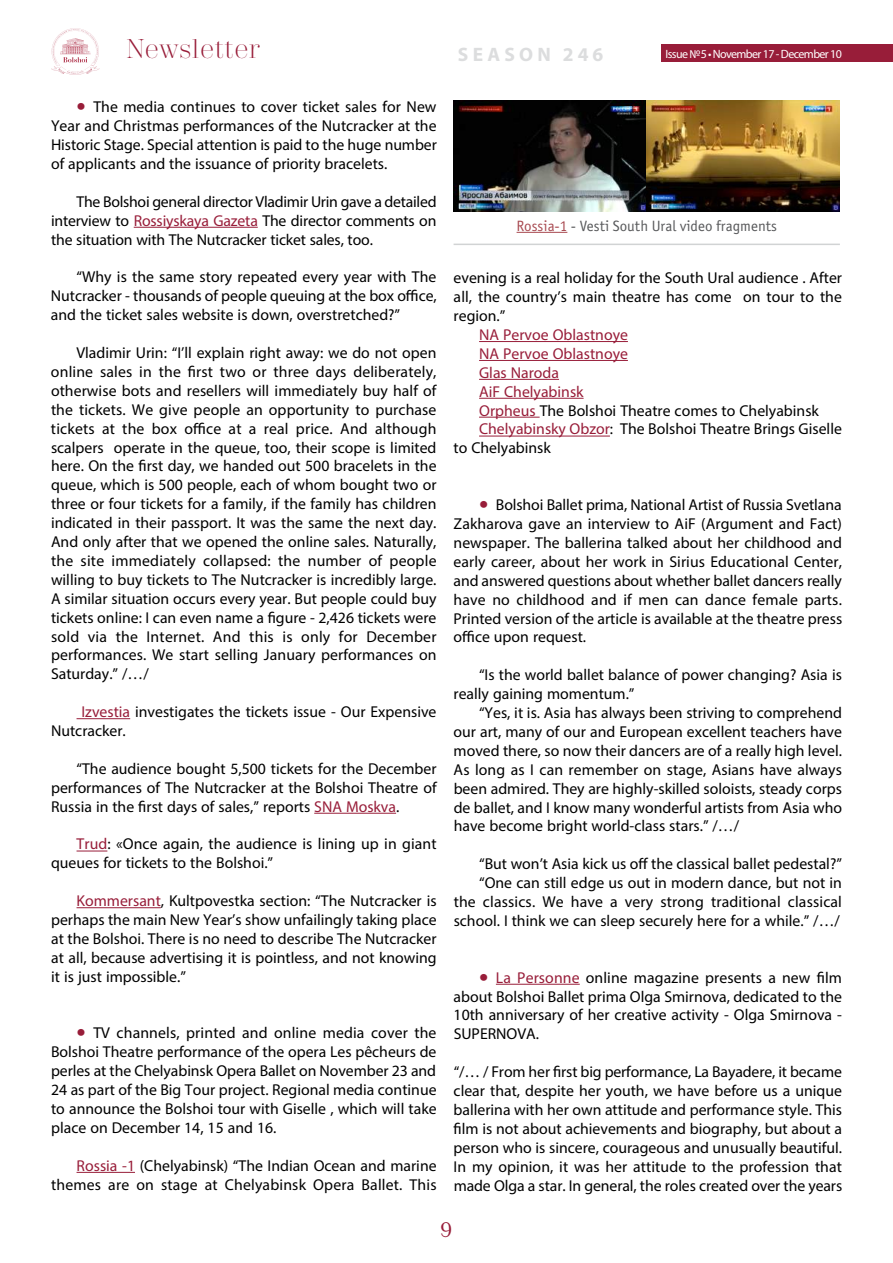
<style>
.page{position:relative;width:893px;height:1263px;background:#fff}
.page>*{position:absolute;margin:0;border:0;box-sizing:border-box;transform-origin:0 0}
.t1{font:300 27px "Trivia Serif";color:#981d39}
.t2{font:21px "Trivia Serif 10 Demo";color:#981d39}
.t3{font:700 19.5px "Myriad Pro";letter-spacing:.22em;color:#dcddde}
.t4{font:15.75px/18.9px "Myriad Pro";color:#000;text-align:justify}
.t5{font:15.75px "Myriad Pro";color:#981d39}
.t6{font:15px "Officina Sans Book ITC";color:#58595b}
.t7{font:12px "Myriad Pro";letter-spacing:-.05em;color:#fff}
.s1{font-size:33px;color:#981d39}
.s2{color:#981d39}
.s3{color:#a84a51}
</style>
<div class="page">
<div style="left:661px;top:45px;width:232px;height:17px;background:#981d39"></div>
<svg style="left:51px;top:28px;width:49px;height:47px"></svg>
<hr style="left:134px;top:227px;width:124px;height:1px;background:#981d39">
<hr style="left:77px;top:718px;width:53px;height:1px;background:#981d39">
<hr style="left:314px;top:813px;width:82px;height:1px;background:#981d39">
<hr style="left:77px;top:851px;width:30px;height:1px;background:#981d39">
<hr style="left:77px;top:907px;width:84px;height:1px;background:#981d39">
<hr style="left:77px;top:1172px;width:58px;height:1px;background:#981d39">
<hr style="left:479px;top:341px;width:149px;height:1px;background:#981d39">
<hr style="left:479px;top:360px;width:149px;height:1px;background:#981d39">
<hr style="left:479px;top:379px;width:80px;height:1px;background:#981d39">
<hr style="left:479px;top:398px;width:105px;height:1px;background:#981d39">
<hr style="left:479px;top:417px;width:61px;height:1px;background:#981d39">
<hr style="left:479px;top:436px;width:131px;height:1px;background:#981d39">
<hr style="left:496px;top:984px;width:84px;height:1px;background:#981d39">
<img style="left:454px;top:100px;width:386px;height:112px">
<hr style="left:454px;top:244px;width:386px;height:1px;background:#d1d3d4">
<hr style="left:517px;top:232px;width:50px;height:1px;background:#a84a51">
<h1 class="t1" style="left:126px;top:35px;width:135px">Newsletter</h1>
<p class="t7" style="left:665px;top:46px;width:178px">Issue №5 • November 17 - December 10</p>
<p class="t3" style="left:458px;top:41px;width:147px">SEASON 246</p>
<p class="t4" style="left:51px;top:97px;width:387px;text-indent:25px"><span class="s1">•</span> The media continues to cover ticket sales for New Year and Christmas performances of the Nutcracker at the Historic Stage. Special attention is paid to the huge number of applicants and the issuance of priority bracelets.</p>
<p class="t4" style="left:51px;top:192px;width:387px;text-indent:26px">The Bolshoi general director Vladimir Urin gave a detailed interview to <span class="s2">Rossiyskaya Gazeta</span> The director comments on the situation with The Nutcracker ticket sales, too.</p>
<p class="t4" style="left:51px;top:267px;width:387px;text-indent:26px">“Why is the same story repeated every year with The Nutcracker - thousands of people queuing at the box office, and the ticket sales website is down, overstretched?”</p>
<p class="t4" style="left:51px;top:343px;width:387px;text-indent:25px">Vladimir Urin: “I’ll explain right away: we do not open online sales in the first two or three days deliberately, otherwise bots and resellers will immediately buy half of the tickets. We give people an opportunity to purchase tickets at the box office at a real price. And although scalpers operate in the queue, too, their scope is limited here. On the first day, we handed out 500 bracelets in the queue, which is 500 people, each of whom bought two or three or four tickets for a family, if the family has children indicated in their passport. It was the same the next day.<br>And only after that we opened the online sales. Naturally, the site immediately collapsed: the number of people willing to buy tickets to The Nutcracker is incredibly large.<br>A similar situation occurs every year. But people could buy tickets online: I can even name a figure - 2,426 tickets were sold via the Internet. And this is only for December performances. We start selling January performances on Saturday.” /…/</p>
<p class="t4" style="left:51px;top:702px;width:387px;text-indent:30px"><span class="s2">Izvestia</span> investigates the tickets issue - Our Expensive<br>Nutcracker.</p>
<p class="t4" style="left:51px;top:759px;width:387px;text-indent:25px">“The audience bought 5,500 tickets for the December performances of The Nutcracker at the Bolshoi Theatre of Russia in the first days of sales,” reports <span class="s2">SNA Moskva</span>.</p>
<p class="t4" style="left:51px;top:834px;width:387px;text-indent:25px"><span class="s2">Trud</span>: «Once again, the audience is lining up in giant queues for tickets to the Bolshoi.”</p>
<p class="t4" style="left:51px;top:891px;width:387px;text-indent:25px"><span class="s2">Kommersant</span>, Kultpovestka section: “The Nutcracker is perhaps the main New Year’s show unfailingly taking place at the Bolshoi. There is no need to describe The Nutcracker at all, because advertising it is pointless, and not knowing it is just impossible.”</p>
<p class="t4" style="left:51px;top:1023px;width:387px;text-indent:26px"><span class="s1">•</span> TV channels, printed and online media cover the Bolshoi Theatre performance of the opera Les pêcheurs de perles at the Chelyabinsk Opera Ballet on November 23 and 24 as part of the Big Tour project. Regional media continue to announce the Bolshoi tour with Giselle , which will take place on December 14, 15 and 16.</p>
<p class="t4" style="left:51px;top:1156px;width:387px;text-align:right"><span class="s2">Rossia -1</span> (Chelyabinsk) “The Indian Ocean and marine themes are on stage at Chelyabinsk Opera Ballet. This</p>
<p class="t6" style="left:517px;top:217px;width:262px"><span class="s3">Rossia-1</span> - Vesti South Ural video fragments</p>
<p class="t4" style="left:454px;top:268px;width:390px">evening is a real holiday for the South Ural audience . After all, the country’s main theatre has come on tour to the region.”</p>
<p class="t5" style="left:479px;top:325px;width:150px">NA Pervoe Oblastnoye</p>
<p class="t5" style="left:479px;top:344px;width:150px">NA Pervoe Oblastnoye</p>
<p class="t5" style="left:479px;top:363px;width:81px">Glas Naroda</p>
<p class="t5" style="left:479px;top:382px;width:106px">AiF Chelyabinsk</p>
<p class="t4" style="left:479px;top:401px;width:341px"><span class="s2">Orpheus</span> The Bolshoi Theatre comes to Chelyabinsk</p>
<p class="t4" style="left:479px;top:419px;width:364px"><span class="s2">Chelyabinsky Obzor</span>: The Bolshoi Theatre Brings Giselle</p>
<p class="t4" style="left:454px;top:438px;width:99px">to Chelyabinsk</p>
<p class="t4" style="left:454px;top:495px;width:390px;text-indent:26px"><span class="s1">•</span> Bolshoi Ballet prima, National Artist of Russia Svetlana Zakharova gave an interview to AiF (Argument and Fact) newspaper. The ballerina talked about her childhood and early career, about her work in Sirius Educational Center, and answered questions about whether ballet dancers really have no childhood and if men can dance female parts.<br>Printed version of the article is available at the theatre press office upon request.</p>
<p class="t4" style="left:454px;top:665px;width:390px;text-indent:25px">“Is the world ballet balance of power changing? Asia is really gaining momentum.”</p>
<p class="t4" style="left:454px;top:703px;width:390px;text-indent:26px">“Yes, it is. Asia has always been striving to comprehend our art, many of our and European excellent teachers have moved there, so now their dancers are of a really high level.<br>As long as I can remember on stage, Asians have always been admired. They are highly-skilled soloists, steady corps de ballet, and I know many wonderful artists from Asia who have become bright world-class stars.” /…/</p>
<p class="t4" style="left:454px;top:854px;width:390px;text-align:right">“But won’t Asia kick us off the classical ballet pedestal?” “One can still edge us out in modern dance, but not in the classics. We have a very strong traditional classical school. I think we can sleep securely here for a while.” /…/</p>
<p class="t4" style="left:454px;top:968px;width:390px;text-indent:25px"><span class="s1">•</span> <span class="s2">La Personne</span> online magazine presents a new film about Bolshoi Ballet prima Olga Smirnova, dedicated to the 10th anniversary of her creative activity - Olga Smirnova - SUPERNOVA.</p>
<p class="t4" style="left:454px;top:1062px;width:390px">“/… / From her first big performance, La Bayadere, it became clear that, despite her youth, we have before us a unique ballerina with her own attitude and performance style. This film is not about achievements and biography, but about a person who is sincere, courageous and unusually beautiful.<br>In my opinion, it was her attitude to the profession that made Olga a star. In general, the roles created over the years</p>
<h2 class="t2" style="left:441px;top:1217px;width:13px">9</h2>
</div>
